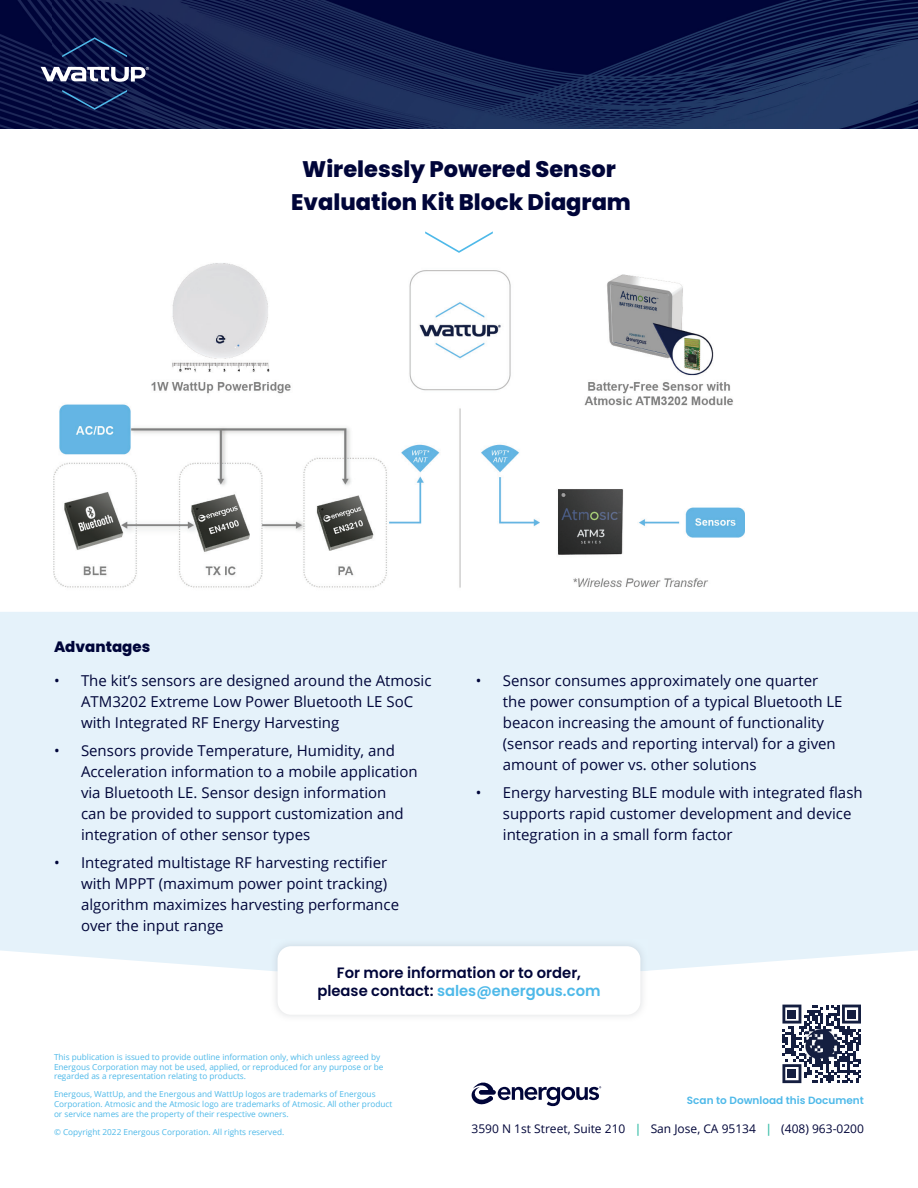
<style>
.page{position:relative;width:918px;height:1188px;background:#fff}
.page>*{position:absolute;margin:0;border:0;box-sizing:border-box;transform-origin:0 0}
.t1{font:800 22.5px/33px "Poppins";color:#000539;text-align:center}
.t2{font:15px/21px "Open Sans";color:#000539}
.t3{font:600 15px/18px "Poppins";color:#000539;text-align:center}
.t4{font:800 15px "Poppins";color:#000539}
.t5{font:12px "Open Sans";color:#000539}
.t6{font:600 10.5px "Poppins";color:#4eb9e9}
.t7{font:8.25px/9.8px "Open Sans";color:#4eb9e9}
.s1{color:#4eb9e9}
.s2{font-weight:600;color:#38bda7}
</style>
<div class="page">
<img style="left:0;top:0;width:918px;height:128px">
<svg style="left:41px;top:67px;width:108px;height:15px"></svg>
<svg style="left:62px;top:37px;width:65px;height:20px"></svg>
<svg style="left:62px;top:90px;width:65px;height:20px"></svg>
<svg style="left:471px;top:1082px;width:130px;height:25px"></svg>
<div style="left:0;top:612px;width:918px;height:359px;background:#e5f2fa"></div>
<img style="left:53px;top:263px;width:691px;height:325px">
<svg style="left:425px;top:231px;width:68px;height:22px"></svg>
<svg style="left:782px;top:1005px;width:79px;height:78px"></svg>
<div style="left:788px;top:1010px;width:8px;height:8px;background:#141e40"></div>
<div style="left:847px;top:1010px;width:9px;height:8px;background:#141e40"></div>
<div style="left:788px;top:1070px;width:8px;height:8px;background:#141e40"></div>
<img style="left:806px;top:1030px;width:32px;height:28px">
<img style="left:270px;top:939px;width:378px;height:46px">
<div style="left:278px;top:946px;width:362px;height:69px;background:#fff;border-radius:14px"></div>
<h1 class="t1" style="left:291px;top:153px;width:341px">Wirelessly Powered Sensor<br>Evaluation Kit Block Diagram</h1>
<p class="t4" style="left:54px;top:638px;width:98px">Advantages</p>
<p class="t2" style="left:81px;top:670px;width:352px;text-indent:-27px">• The kit’s sensors are designed around the Atmosic<br>ATM3202 Extreme Low Power Bluetooth LE SoC with Integrated RF Energy Harvesting</p>
<p class="t2" style="left:81px;top:740px;width:338px;text-indent:-27px">• Sensors provide Temperature, Humidity, and Acceleration information to a mobile application via Bluetooth LE. Sensor design information<br>can be provided to support customization and integration of other sensor types</p>
<p class="t2" style="left:81px;top:851px;width:320px;text-indent:-27px">• Integrated multistage RF harvesting rectifier with MPPT (maximum power point tracking) algorithm maximizes harvesting performance over the input range</p>
<p class="t3" style="left:317px;top:964px;width:285px">For more information or to order, please contact: <span class="s1">sales@energous.com</span></p>
<p class="t2" style="left:503px;top:669px;width:341px;text-indent:-27px">• Sensor consumes approximately one quarter the power consumption of a typical Bluetooth LE beacon increasing the amount of functionality (sensor reads and reporting interval) for a given amount of power vs. other solutions</p>
<p class="t2" style="left:503px;top:781px;width:361px;text-indent:-27px">• Energy harvesting BLE module with integrated flash supports rapid customer development and device integration in a small form factor</p>
<p class="t7" style="left:54px;top:1052px;width:331px">This publication is issued to provide outline information only, which unless agreed by<br>Energous Corporation may not be used, applied, or reproduced for any purpose or be regarded as a representation relating to products.</p>
<p class="t7" style="left:54px;top:1089px;width:340px">Energous, WattUp, and the Energous and WattUp logos are trademarks of Energous<br>Corporation. Atmosic and the Atmosic logo are trademarks of Atmosic. All other product or service names are the property of their respective owners.</p>
<p class="t7" style="left:54px;top:1127px;width:232px">© Copyright 2022 Energous Corporation. All rights reserved.</p>
<p class="t6" style="left:687px;top:1094px;width:179px">Scan to Download this Document</p>
<p class="t5" style="left:472px;top:1121px;width:394px">3590 N 1st Street, Suite 210 <span class="s2">|</span> San Jose, CA 95134 <span class="s2">|</span> (408) 963-0200</p>
</div>
